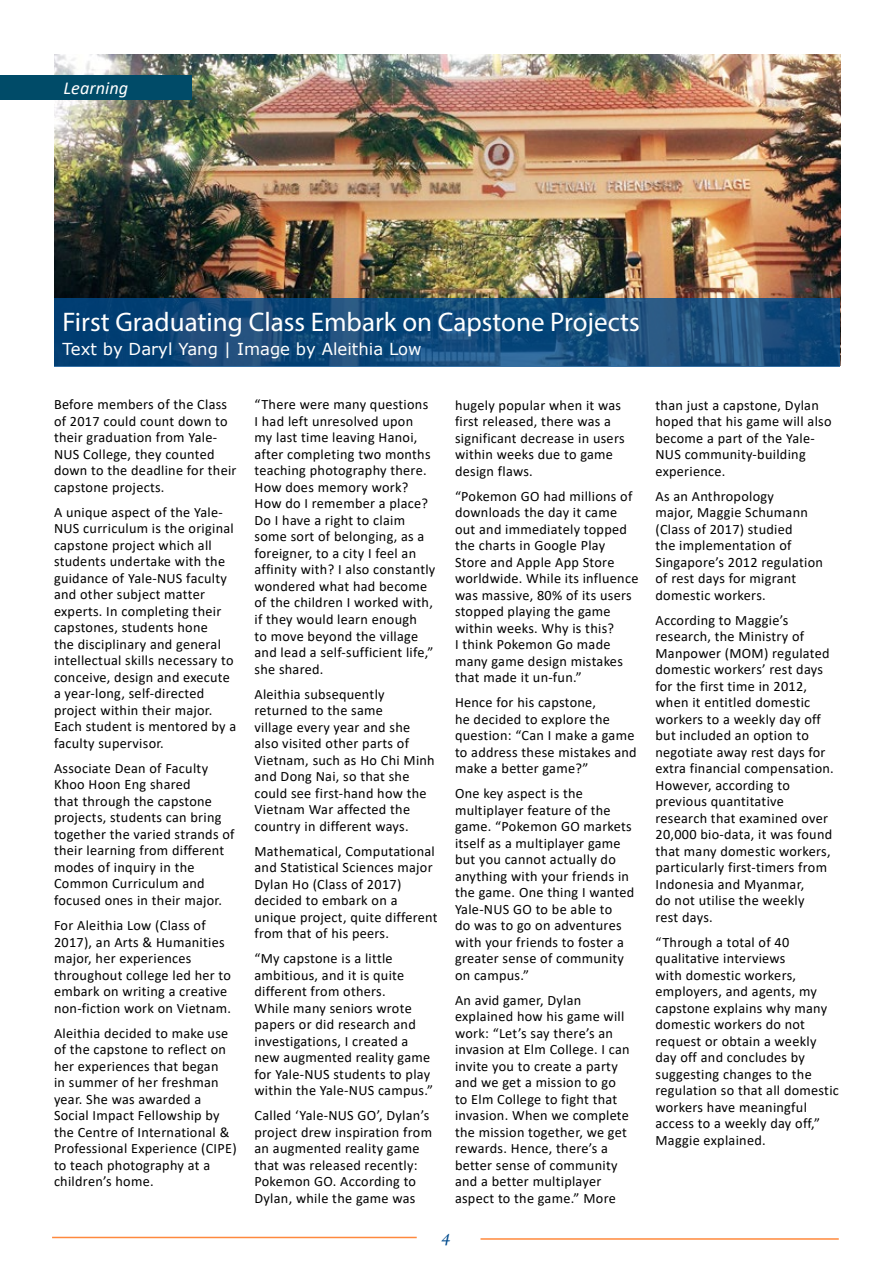
<style>
.page{position:relative;width:893px;height:1263px;background:#fff}
.page>*{position:absolute;margin:0;border:0;box-sizing:border-box;transform-origin:0 0}
.t1{font:27px "Myriad Pro";color:#fff}
.t2{font:italic 18.3px "Calibri";color:#fff}
.t3{font:italic 18px "Yale Design";color:#004b8d}
.t4{font:16.5px "Verdana";color:#fff}
.t5{font:14.25px/16.5px "Calibri";letter-spacing:.02em;color:#000}
</style>
<div class="page">
<hr style="left:52px;top:1237px;width:365px;height:1px;background:#ff893d">
<hr style="left:480px;top:1238px;width:359px;height:2px;background:#ff893d">
<img style="left:54px;top:54px;width:786px;height:245px">
<svg style="left:54px;top:299px;width:786px;height:68px;background:#154c7c"></svg>
<div style="left:0;top:75px;width:192px;height:25px;background:#004b68"></div>
<p class="t2" style="left:64px;top:76px;width:66px">Learning</p>
<h1 class="t1" style="left:63px;top:305px;width:579px">First Graduating Class Embark on Capstone Projects</h1>
<p class="t4" style="left:63px;top:338px;width:361px">Text by Daryl Yang | Image by Aleithia Low</p>
<p class="t5" style="left:54px;top:396px;width:184px">Before members of the Class of 2017 could count down to their graduation from Yale-<br>NUS College, they counted down to the deadline for their capstone projects.</p>
<p class="t5" style="left:54px;top:503px;width:184px">A unique aspect of the Yale-<br>NUS curriculum is the original capstone project which all students undertake with the guidance of Yale-NUS faculty and other subject matter experts. In completing their capstones, students hone<br>the disciplinary and general intellectual skills necessary to conceive, design and execute a year-long, self-directed project within their major.<br>Each student is mentored by a faculty supervisor.</p>
<p class="t5" style="left:54px;top:760px;width:182px">Associate Dean of Faculty<br>Khoo Hoon Eng shared<br>that through the capstone projects, students can bring together the varied strands of their learning from different modes of inquiry in the<br>Common Curriculum and focused ones in their major.</p>
<p class="t5" style="left:54px;top:917px;width:179px">For Aleithia Low (Class of<br>2017), an Arts &amp; Humanities major, her experiences throughout college led her to embark on writing a creative non-fiction work on Vietnam.</p>
<p class="t5" style="left:54px;top:1024px;width:184px">Aleithia decided to make use of the capstone to reflect on her experiences that began<br>in summer of her freshman year. She was awarded a<br>Social Impact Fellowship by the Centre of International &amp;<br>Professional Experience (CIPE) to teach photography at a children’s home.</p>
<p class="t5" style="left:254px;top:396px;width:182px">“There were many questions<br>I had left unresolved upon<br>my last time leaving Hanoi, after completing two months teaching photography there.<br>How does memory work?<br>How do I remember a place?<br>Do I have a right to claim some sort of belonging, as a foreigner, to a city I feel an affinity with? I also constantly wondered what had become of the children I worked with, if they would learn enough<br>to move beyond the village and lead a self-sufficient life,” she shared.</p>
<p class="t5" style="left:254px;top:685px;width:182px">Aleithia subsequently returned to the same<br>village every year and she also visited other parts of<br>Vietnam, such as Ho Chi Minh and Dong Nai, so that she could see first-hand how the<br>Vietnam War affected the country in different ways.</p>
<p class="t5" style="left:254px;top:842px;width:185px">Mathematical, Computational and Statistical Sciences major<br>Dylan Ho (Class of 2017) decided to embark on a unique project, quite different from that of his peers.</p>
<p class="t5" style="left:254px;top:950px;width:180px">“My capstone is a little ambitious, and it is quite different from others.<br>While many seniors wrote papers or did research and investigations, I created a new augmented reality game for Yale-NUS students to play within the Yale-NUS campus.”</p>
<p class="t5" style="left:254px;top:1107px;width:179px">Called ‘Yale-NUS GO’, Dylan’s project drew inspiration from an augmented reality game that was released recently:<br>Pokemon GO. According to<br>Dylan, while the game was</p>
<p class="t5" style="left:455px;top:396px;width:171px">hugely popular when it was first released, there was a significant decrease in users within weeks due to game design flaws.</p>
<p class="t5" style="left:455px;top:487px;width:185px">“Pokemon GO had millions of downloads the day it came out and immediately topped the charts in Google Play<br>Store and Apple App Store worldwide. While its influence was massive, 80% of its users stopped playing the game within weeks. Why is this?<br>I think Pokemon Go made many game design mistakes that made it un-fun.”</p>
<p class="t5" style="left:455px;top:694px;width:183px">Hence for his capstone,<br>he decided to explore the question: “Can I make a game to address these mistakes and make a better game?”</p>
<p class="t5" style="left:455px;top:785px;width:181px">One key aspect is the multiplayer feature of the game. “Pokemon GO markets itself as a multiplayer game but you cannot actually do anything with your friends in the game. One thing I wanted<br>Yale-NUS GO to be able to<br>do was to go on adventures with your friends to foster a greater sense of community on campus.”</p>
<p class="t5" style="left:455px;top:991px;width:176px">An avid gamer, Dylan explained how his game will work: “Let’s say there’s an invasion at Elm College. I can invite you to create a party and we get a mission to go to Elm College to fight that invasion. When we complete the mission together, we get rewards. Hence, there’s a better sense of community and a better multiplayer aspect to the game.” More</p>
<p class="t3" style="left:442px;top:1226px;width:10px">4</p>
<p class="t5" style="left:655px;top:396px;width:178px">than just a capstone, Dylan hoped that his game will also become a part of the Yale-<br>NUS community-building experience.</p>
<p class="t5" style="left:655px;top:487px;width:169px">As an Anthropology<br>major, Maggie Schumann (Class of 2017) studied<br>the implementation of<br>Singapore’s 2012 regulation of rest days for migrant domestic workers.</p>
<p class="t5" style="left:655px;top:611px;width:180px">According to Maggie’s research, the Ministry of<br>Manpower (MOM) regulated domestic workers’ rest days for the first time in 2012, when it entitled domestic workers to a weekly day off but included an option to negotiate away rest days for extra financial compensation.<br>However, according to previous quantitative research that examined over<br>20,000 bio-data, it was found that many domestic workers, particularly first-timers from<br>Indonesia and Myanmar,<br>do not utilise the weekly<br>rest days.</p>
<p class="t5" style="left:655px;top:933px;width:185px">“Through a total of 40 qualitative interviews<br>with domestic workers, employers, and agents, my capstone explains why many domestic workers do not request or obtain a weekly day off and concludes by suggesting changes to the regulation so that all domestic workers have meaningful access to a weekly day off,”<br>Maggie explained.</p>
</div>
